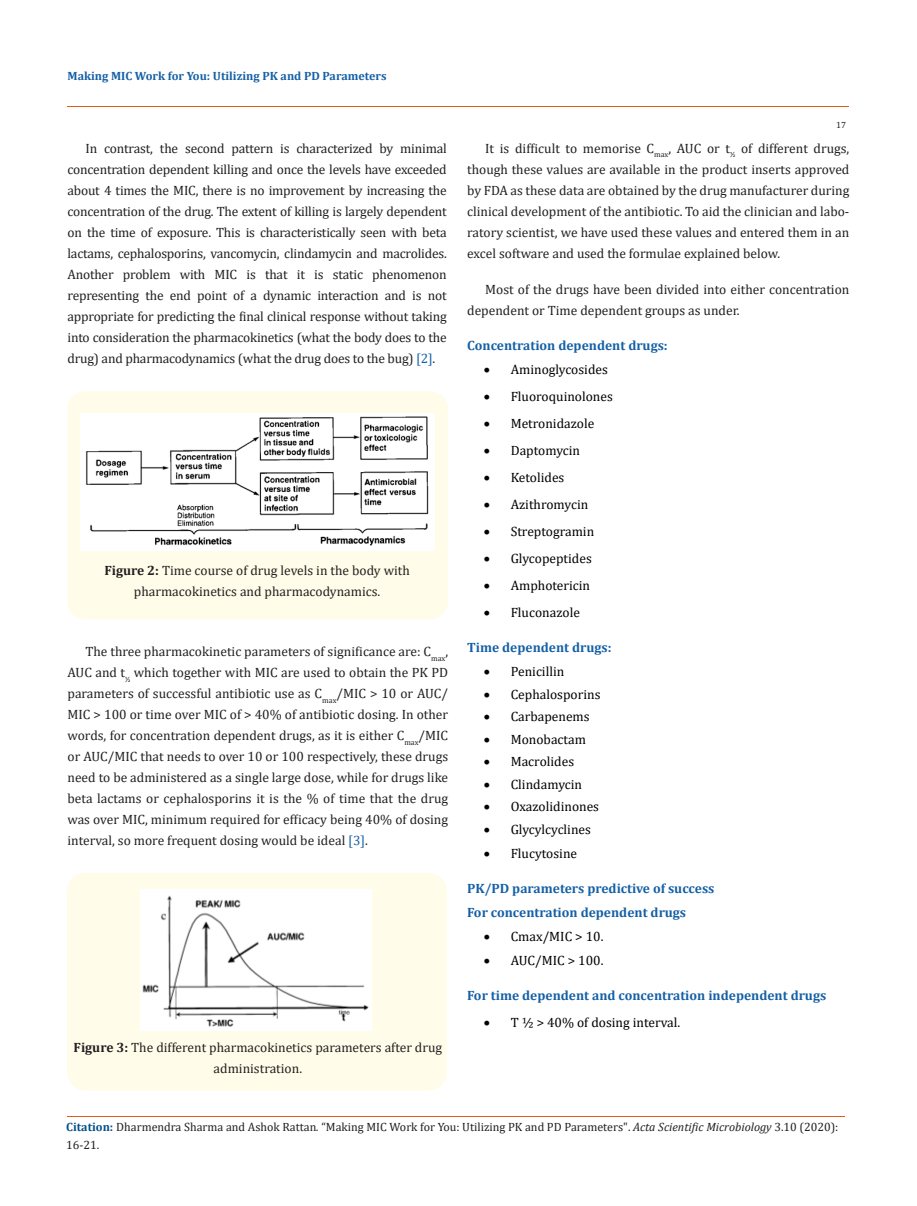
<style>
.page{position:relative;width:917px;height:1206px;background:#fff}
.page>*{position:absolute;margin:0;border:0;box-sizing:border-box;transform-origin:0 0}
.Body_Text{font:13.5px/21px "Cambria";color:#231f20;text-align:justify}
.t1{font:13.5px "Cambria";color:#000}
.t2{font:700 13.5px "Cambria";color:#1560a6}
.t3{font:12px/18px "Cambria";color:#231f20}
.t4{font:700 12px "Cambria";color:#1560a6}
.t5{font:9px "Cambria";color:#231f20}
.s1{color:#1560a6}
.s2{font-weight:700}
.s3{font-weight:700;color:#035089}
.s4{font-style:italic}
</style>
<div class="page">
<hr style="left:67px;top:106px;width:782px;height:1px;background:#e05d1a">
<div style="left:67px;top:391px;width:381px;height:228px;background:#fffde9;border-radius:18px"></div>
<img style="left:80px;top:413px;width:354px;height:138px">
<div style="left:67px;top:873px;width:380px;height:217px;background:#fffde9;border-radius:18px"></div>
<img style="left:140px;top:890px;width:232px;height:141px">
<hr style="left:68px;top:1116px;width:776px;height:1px;background:#e05d1a">
<p class="t4" style="left:67px;top:67px;width:320px">Making MIC Work for You: Utilizing PK and PD Parameters</p>
<p class="Body_Text" style="left:67px;top:138px;width:381px;text-indent:18px">In contrast, the second pattern is characterized by minimal concentration dependent killing and once the levels have exceeded about 4 times the MIC, there is no improvement by increasing the concentration of the drug. The extent of killing is largely dependent on the time of exposure. This is characteristically seen with beta lactams, cephalosporins, vancomycin, clindamycin and macrolides.<br>Another problem with MIC is that it is static phenomenon representing the end point of a dynamic interaction and is not appropriate for predicting the final clinical response without taking into consideration the pharmacokinetics (what the body does to the drug) and pharmacodynamics (what the drug does to the bug) <span class="s1">[2]</span>.</p>
<p class="Body_Text" style="left:104px;top:559px;width:307px;text-align:center"><span class="s2">Figure 2:</span> Time course of drug levels in the body with pharmacokinetics and pharmacodynamics.</p>
<p class="Body_Text" style="left:67px;top:641px;width:382px;text-indent:18px">The three pharmacokinetic parameters of significance are: C<sub>max</sub>, AUC and t<sub>½</sub> which together with MIC are used to obtain the PK PD parameters of successful antibiotic use as C<sub>max</sub>/MIC &gt; 10 or AUC/ MIC &gt; 100 or time over MIC of &gt; 40% of antibiotic dosing. In other words, for concentration dependent drugs, as it is either C<sub>max</sub>/MIC or AUC/MIC that needs to over 10 or 100 respectively, these drugs need to be administered as a single large dose, while for drugs like beta lactams or cephalosporins it is the % of time that the drug was over MIC, minimum required for efficacy being 40% of dosing interval, so more frequent dosing would be ideal <span class="s1">[3]</span>.</p>
<p class="Body_Text" style="left:74px;top:1037px;width:370px;text-align:center"><span class="s2">Figure 3:</span> The different pharmacokinetics parameters after drug administration.</p>
<p class="t5" style="left:836px;top:120px;width:11px">17</p>
<p class="Body_Text" style="left:467px;top:138px;width:384px;text-indent:18px">It is difficult to memorise C<sub>max</sub>, AUC or t<sub>½</sub> of different drugs, though these values are available in the product inserts approved by FDA as these data are obtained by the drug manufacturer during clinical development of the antibiotic. To aid the clinician and labo&shy;ratory scientist, we have used these values and entered them in an excel software and used the formulae explained below.</p>
<p class="Body_Text" style="left:467px;top:279px;width:384px;text-indent:18px">Most of the drugs have been divided into either concentration dependent or Time dependent groups as under.</p>
<p class="t2" style="left:467px;top:336px;width:202px">Concentration dependent drugs:</p>
<p class="t1" style="left:483px;top:361px;width:126px">• Aminoglycosides</p>
<p class="t1" style="left:483px;top:388px;width:131px">• Fluoroquinolones</p>
<p class="t1" style="left:483px;top:415px;width:112px">• Metronidazole</p>
<p class="t1" style="left:483px;top:442px;width:98px">• Daptomycin</p>
<p class="t1" style="left:483px;top:469px;width:82px">• Ketolides</p>
<p class="t1" style="left:483px;top:496px;width:106px">• Azithromycin</p>
<p class="t1" style="left:483px;top:523px;width:112px">• Streptogramin</p>
<p class="t1" style="left:483px;top:550px;width:110px">• Glycopeptides</p>
<p class="t1" style="left:483px;top:577px;width:108px">• Amphotericin</p>
<p class="t1" style="left:483px;top:604px;width:98px">• Fluconazole</p>
<p class="t2" style="left:467px;top:638px;width:146px">Time dependent drugs:</p>
<p class="t1" style="left:483px;top:664px;width:82px">• Penicillin</p>
<p class="t1" style="left:483px;top:686px;width:118px">• Cephalosporins</p>
<p class="t1" style="left:483px;top:709px;width:107px">• Carbapenems</p>
<p class="t1" style="left:483px;top:731px;width:104px">• Monobactam</p>
<p class="t1" style="left:483px;top:754px;width:92px">• Macrolides</p>
<p class="t1" style="left:483px;top:776px;width:100px">• Clindamycin</p>
<p class="t1" style="left:483px;top:799px;width:117px">• Oxazolidinones</p>
<p class="t1" style="left:483px;top:821px;width:109px">• Glycylcyclines</p>
<p class="t1" style="left:483px;top:845px;width:95px">• Flucytosine</p>
<p class="t2" style="left:467px;top:879px;width:249px">PK/PD parameters predictive of success</p>
<p class="t2" style="left:467px;top:903px;width:220px">For concentration dependent drugs</p>
<p class="t1" style="left:483px;top:928px;width:121px">• Cmax/MIC &gt; 10.</p>
<p class="t1" style="left:483px;top:952px;width:121px">• AUC/MIC &gt; 100.</p>
<p class="t2" style="left:467px;top:986px;width:360px">For time dependent and concentration independent drugs</p>
<p class="t1" style="left:483px;top:1015px;width:198px">• T ½ &gt; 40% of dosing interval.</p>
<p class="t3" style="left:66px;top:1118px;width:773px"><span class="s3">Citation:</span> Dharmendra Sharma and Ashok Rattan<span class="s4">.</span> “Making MIC Work for You: Utilizing PK and PD Parameters". <span class="s4">Acta Scientific Microbiology</span> 3.10 (2020):<br>16-21.</p>
</div>
